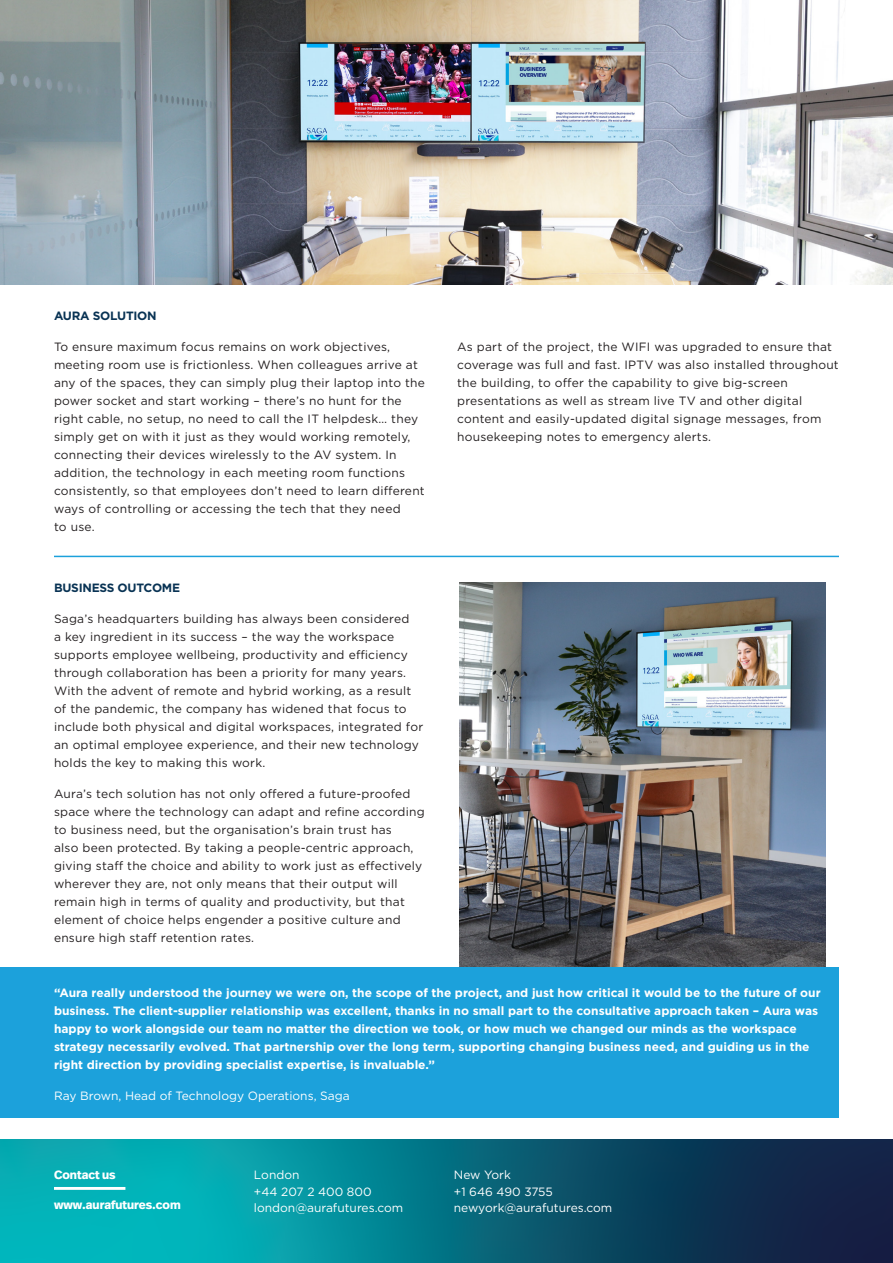
<style>
.page{position:relative;width:893px;height:1263px;background:#fff}
.page>*{position:absolute;margin:0;border:0;box-sizing:border-box;transform-origin:0 0}
.t1{font:12px/18px "Gotham";letter-spacing:.02em;color:#231f20}
.t2{font:700 12px/18px "Gotham";color:#fff}
.t3{font:12px/16.5px "Gotham";color:#fff}
.t4{font:700 12px "Real Head Pro";color:#fff}
.t5{font:700 12px "Gotham";letter-spacing:-.02em;color:#093354}
</style>
<div class="page">
<img style="left:0;top:0;width:893px;height:285px">
<svg style="left:0;top:1140px;width:893px;height:123px;background:#076f82"></svg>
<hr style="left:54px;top:1187px;width:71px;height:3px;background:#fff">
<hr style="left:54px;top:556px;width:785px;height:1px;background:#1ca1db">
<img style="left:460px;top:583px;width:365px;height:384px">
<div style="left:0;top:967px;width:839px;height:151px;background:#1ca1db"></div>
<p class="t5" style="left:54px;top:308px;width:104px">AURA SOLUTION</p>
<p class="t1" style="left:54px;top:337px;width:373px">To ensure maximum focus remains on work objectives, meeting room use is frictionless. When colleagues arrive at any of the spaces, they can simply plug their laptop into the power socket and start working – there’s no hunt for the right cable, no setup, no need to call the IT helpdesk… they simply get on with it just as they would working remotely, connecting their devices wirelessly to the AV system. In addition, the technology in each meeting room functions consistently, so that employees don’t need to learn different ways of controlling or accessing the tech that they need<br>to use.</p>
<p class="t1" style="left:457px;top:337px;width:383px">As part of the project, the WIFI was upgraded to ensure that coverage was full and fast. IPTV was also installed throughout the building, to offer the capability to give big-screen presentations as well as stream live TV and other digital content and easily-updated digital signage messages, from housekeeping notes to emergency alerts.</p>
<p class="t5" style="left:54px;top:580px;width:128px">BUSINESS OUTCOME</p>
<p class="t1" style="left:54px;top:609px;width:371px">Saga’s headquarters building has always been considered<br>a key ingredient in its success – the way the workspace supports employee wellbeing, productivity and efficiency through collaboration has been a priority for many years.<br>With the advent of remote and hybrid working, as a result of the pandemic, the company has widened that focus to include both physical and digital workspaces, integrated for an optimal employee experience, and their new technology holds the key to making this work.</p>
<p class="t1" style="left:54px;top:784px;width:372px">Aura’s tech solution has not only offered a future-proofed space where the technology can adapt and refine according to business need, but the organisation’s brain trust has<br>also been protected. By taking a people-centric approach, giving staff the choice and ability to work just as effectively wherever they are, not only means that their output will remain high in terms of quality and productivity, but that element of choice helps engender a positive culture and ensure high staff retention rates.</p>
<p class="t2" style="left:54px;top:984px;width:768px">“Aura really understood the journey we were on, the scope of the project, and just how critical it would be to the future of our business. The client-supplier relationship was excellent, thanks in no small part to the consultative approach taken – Aura was happy to work alongside our team no matter the direction we took, or how much we changed our minds as the workspace strategy necessarily evolved. That partnership over the long term, supporting changing business need, and guiding us in the right direction by providing specialist expertise, is invaluable.”</p>
<p class="t3" style="left:54px;top:1087px;width:297px">Ray Brown, Head of Technology Operations, Saga</p>
<p class="t4" style="left:54px;top:1166px;width:63px">Contact us</p>
<p class="t4" style="left:54px;top:1196px;width:128px">www.aurafutures.com</p>
<p class="t3" style="left:254px;top:1166px;width:119px">London<br>+44 207 2 400 800</p>
<p class="t3" style="left:254px;top:1199px;width:151px">london@aurafutures.com</p>
<p class="t3" style="left:454px;top:1166px;width:58px">New York</p>
<p class="t3" style="left:454px;top:1183px;width:160px">+1 646 490 3755 newyork@aurafutures.com</p>
</div>
